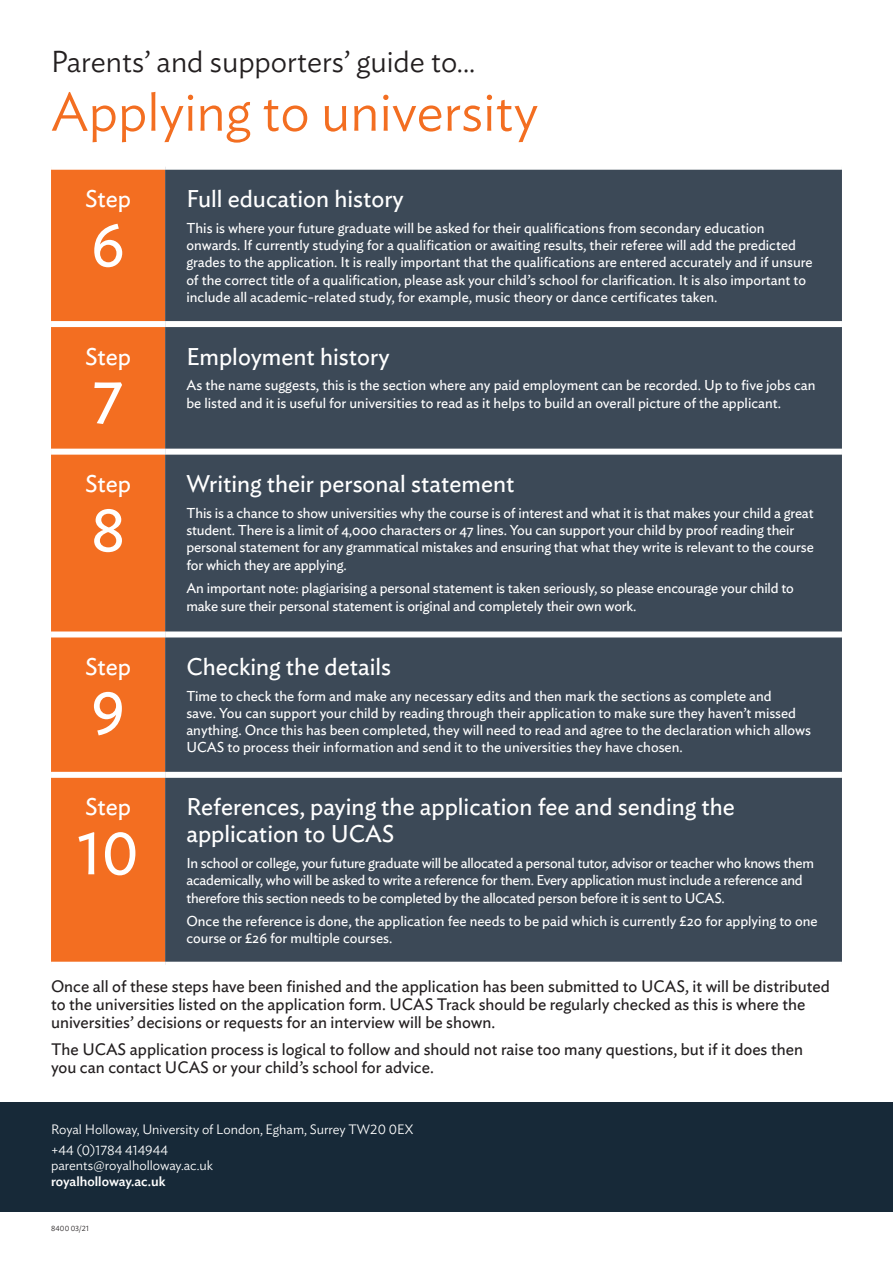
<style>
.page{position:relative;width:893px;height:1263px;background:#fff}
.page>*{position:absolute;margin:0;border:0;box-sizing:border-box;transform-origin:0 0}
.t1{font:60px "Ideal Sans";color:#fff}
.t2{font:300 54px "Ideal Sans";color:#f36e21}
.t3{font:300 30px "Ideal Sans";color:#231f20}
.t4{font:24px/27px "Ideal Sans";color:#fff}
.t5{font:16.5px/18px "Ideal Sans";color:#231f20}
.text___main___slate{font:14.25px/17.2px "Ideal Sans";letter-spacing:-.01em;color:#fff}
.text___main_white{font:14.25px/17.2px "Ideal Sans";color:#fff}
.text___main_white-2{font:14.25px/17.2px "Ideal Sans";letter-spacing:-.02em;color:#fff}
.t6{font:300 13.5px/15px "Ideal Sans";color:#fff}
.t7{font:500 13.5px "Ideal Sans";color:#fff}
.t8{font:300 7.5px "Ideal Sans";letter-spacing:.02em;color:#231f20}
</style>
<div class="page">
<div style="left:0;top:1102px;width:893px;height:110px;background:#172938"></div>
<div style="left:51px;top:170px;width:114px;height:792px;background:#f36e21"></div>
<div style="left:165px;top:170px;width:677px;height:792px;background:#3c4957"></div>
<div style="left:51px;top:321px;width:114px;height:6px;background:#fff"></div>
<div style="left:165px;top:321px;width:677px;height:6px;background:#fff"></div>
<div style="left:51px;top:449px;width:114px;height:6px;background:#fff"></div>
<div style="left:165px;top:449px;width:677px;height:6px;background:#fff"></div>
<div style="left:51px;top:631px;width:114px;height:6px;background:#fff"></div>
<div style="left:165px;top:631px;width:677px;height:6px;background:#fff"></div>
<div style="left:51px;top:772px;width:114px;height:6px;background:#fff"></div>
<div style="left:165px;top:772px;width:677px;height:6px;background:#fff"></div>
<p class="t3" style="left:51px;top:39px;width:426px">Parents’ and supporters’ guide to...</p>
<p class="t2" style="left:51px;top:71px;width:489px">Applying to university</p>
<p class="t4" style="left:85px;top:183px;width:48px">Step</p>
<p class="t1" style="left:91px;top:200px;width:35px">6</p>
<p class="t4" style="left:85px;top:341px;width:48px">Step</p>
<p class="t1" style="left:92px;top:357px;width:34px">7</p>
<p class="t4" style="left:85px;top:468px;width:48px">Step</p>
<p class="t1" style="left:91px;top:485px;width:36px">8</p>
<p class="t4" style="left:85px;top:651px;width:48px">Step</p>
<p class="t1" style="left:91px;top:667px;width:35px">9</p>
<p class="t4" style="left:186px;top:183px;width:219px">Full education history</p>
<p class="text___main___slate" style="left:186px;top:218px;width:628px">This is where your future graduate will be asked for their qualifications from secondary education onwards. If currently studying for a qualification or awaiting results, their referee will add the predicted grades to the application. It is really important that the qualifications are entered accurately and if unsure of the correct title of a qualification, please ask your child’s school for clarification. It is also important to include all academic-related study, for example, music theory or dance certificates taken.</p>
<p class="t4" style="left:186px;top:341px;width:205px">Employment history</p>
<p class="text___main_white" style="left:186px;top:376px;width:631px">As the name suggests, this is the section where any paid employment can be recorded. Up to five jobs can be listed and it is useful for universities to read as it helps to build an overall picture of the applicant.</p>
<p class="t4" style="left:186px;top:468px;width:330px">Writing their personal statement</p>
<p class="text___main___slate" style="left:186px;top:503px;width:629px">This is a chance to show universities why the course is of interest and what it is that makes your child a great student. There is a limit of 4,000 characters or 47 lines. You can support your child by proof reading their personal statement for any grammatical mistakes and ensuring that what they write is relevant to the course for which they are applying.</p>
<p class="text___main___slate" style="left:186px;top:579px;width:609px">An important note: plagiarising a personal statement is taken seriously, so please encourage your child to make sure their personal statement is original and completely their own work.</p>
<p class="t4" style="left:186px;top:651px;width:206px">Checking the details</p>
<p class="text___main_white" style="left:186px;top:686px;width:626px">Time to check the form and make any necessary edits and then mark the sections as complete and<br>save. You can support your child by reading through their application to make sure they haven’t missed anything. Once this has been completed, they will need to read and agree to the declaration which allows UCAS to process their information and send it to the universities they have chosen.</p>
<p class="t4" style="left:186px;top:792px;width:550px">References, paying the application fee and sending the application to UCAS</p>
<p class="text___main_white-2" style="left:186px;top:853px;width:629px">In school or college, your future graduate will be allocated a personal tutor, advisor or teacher who knows them academically, who will be asked to write a reference for them. Every application must include a reference and therefore this section needs to be completed by the allocated person before it is sent to UCAS.</p>
<p class="text___main_white" style="left:186px;top:911px;width:633px">Once the reference is done, the application fee needs to be paid which is currently £20 for applying to one course or £26 for multiple courses.</p>
<p class="t5" style="left:51px;top:976px;width:780px">Once all of these steps have been finished and the application has been submitted to UCAS, it will be distributed to the universities listed on the application form. UCAS Track should be regularly checked as this is where the universities’ decisions or requests for an interview will be shown.</p>
<p class="t5" style="left:51px;top:1039px;width:753px">The UCAS application process is logical to follow and should not raise too many questions, but if it does then you can contact UCAS or your child’s school for advice.</p>
<p class="t4" style="left:85px;top:792px;width:48px">Step</p>
<p class="t1" style="left:77px;top:808px;width:63px">10</p>
<p class="t6" style="left:51px;top:1121px;width:364px">Royal Holloway, University of London, Egham, Surrey TW20 0EX</p>
<p class="t6" style="left:51px;top:1141px;width:164px">+44 (0)1784 414944 parents@royalholloway.ac.uk</p>
<p class="t7" style="left:51px;top:1171px;width:116px">royalholloway.ac.uk</p>
<p class="t8" style="left:51px;top:1223px;width:39px">8400 03/21</p>
</div>
